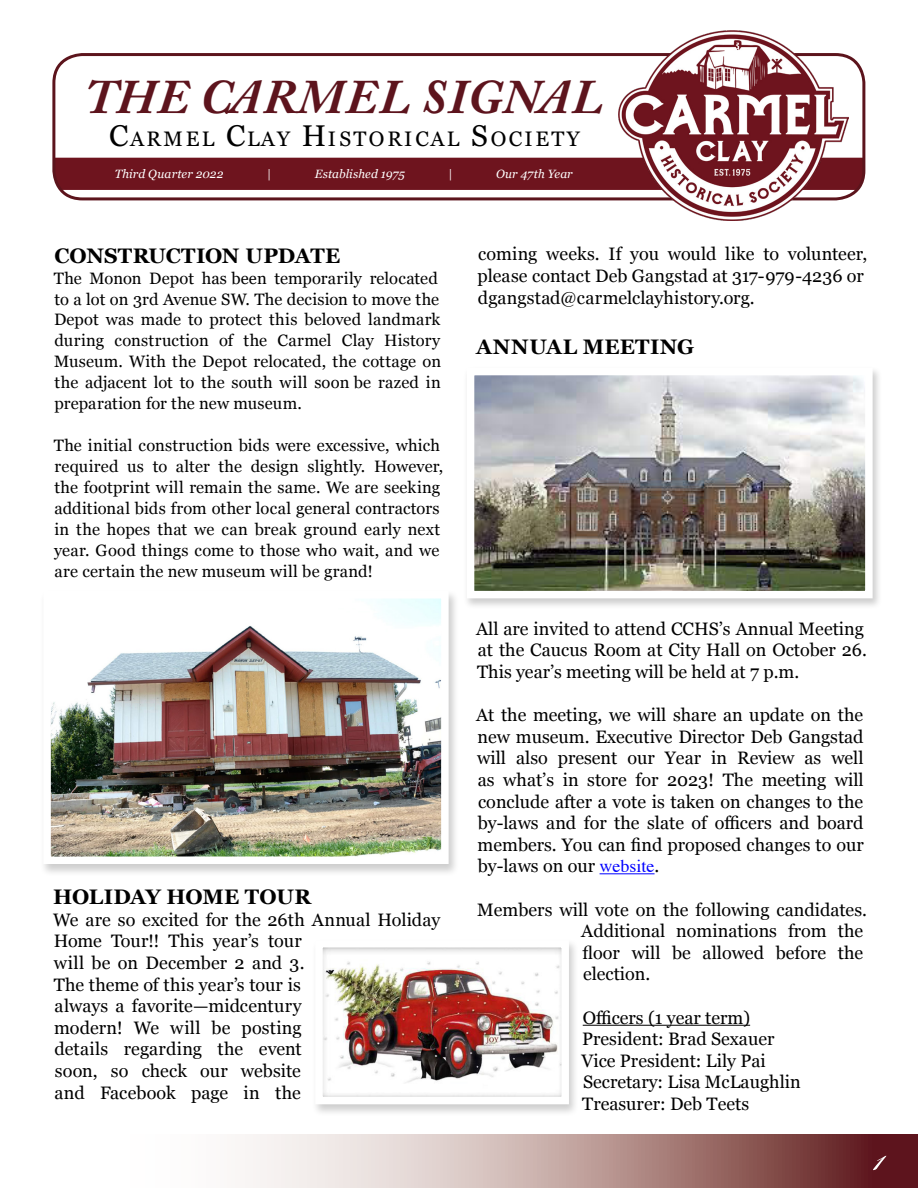
<style>
.page{position:relative;width:918px;height:1188px;background:#fff}
.page>*{position:absolute;margin:0;border:0;box-sizing:border-box;transform-origin:0 0}
.t1{font:52.5px "Bickham Script Pro";color:#fff}
.t2{font:italic 700 48px "Adobe Caslon Pro";letter-spacing:.02em;color:#5d141d}
.t3{font:700 21px "Georgia";letter-spacing:.005em;color:#000}
.t4{font:21px "Georgia";letter-spacing:.105em;color:#000}
.t5{font:700 21px "Georgia";letter-spacing:-.015em;color:#000}
.t6{font:18px/21.6px "Georgia";color:#000}
.t7{font:16.5px/20.9px "Georgia";letter-spacing:.01em;color:#000}
.t8{font:italic 12px "Georgia";letter-spacing:.005em;color:#fff}
.s1{font-size:30px}
.s2{font-family:"Times";color:#00f}
</style>
<div class="page">
<svg style="left:245px;top:1134px;width:673px;height:54px"></svg>
<hr style="left:600px;top:873px;width:55px;height:1px;background:#00f">
<hr style="left:583px;top:1025px;width:167px;height:1px;background:#000">
<svg style="left:52px;top:53px;width:813px;height:147px"></svg>
<div style="left:52px;top:158px;width:814px;height:32px;background:#6e141e"></div>
<div style="left:463px;top:366px;width:419px;height:244px;background:#000;opacity:.2"></div>
<img style="left:476px;top:377px;width:388px;height:212px">
<div style="left:467px;top:368px;width:406px;height:230px;border:8px solid #fff"></div>
<div style="left:312px;top:939px;width:268px;height:179px;background:#000;opacity:.2"></div>
<img style="left:324px;top:949px;width:236px;height:146px">
<div style="left:315px;top:940px;width:254px;height:164px;border:8px solid #fff"></div>
<div style="left:40px;top:590px;width:419px;height:287px;background:#000;opacity:.2"></div>
<img style="left:52px;top:600px;width:388px;height:255px">
<div style="left:43px;top:591px;width:406px;height:273px;border:8px solid #fff"></div>
<img style="left:618px;top:31px;width:231px;height:190px">
<h2 class="t2" style="left:85px;top:69px;width:520px">THE CARMEL SIGNAL</h2>
<p class="t4" style="left:109px;top:123px;width:472px"><span class="s1">C</span>ARMEL <span class="s1">C</span>LAY <span class="s1">H</span>ISTORICAL <span class="s1">S</span>OCIETY</p>
<p class="t8" style="left:115px;top:165px;width:110px">Third Quarter 2022</p>
<p class="t8" style="left:267px;top:165px;width:6px">|</p>
<p class="t8" style="left:315px;top:165px;width:92px">Established 1975</p>
<p class="t8" style="left:448px;top:165px;width:6px">|</p>
<p class="t8" style="left:496px;top:165px;width:78px">Our 47th Year</p>
<p class="t3" style="left:54px;top:240px;width:287px">CONSTRUCTION UPDATE</p>
<p class="t7" style="left:54px;top:267px;width:389px">The Monon Depot has been temporarily relocated to a lot on 3rd Avenue SW. The decision to move the Depot was made to protect this beloved landmark during construction of the Carmel Clay History Museum. With the Depot relocated, the cottage on the adjacent lot to the south will soon be razed in preparation for the new museum.</p>
<p class="t7" style="left:54px;top:434px;width:391px">The initial construction bids were excessive, which required us to alter the design slightly. However, the footprint will remain the same. We are seeking additional bids from other local general contractors in the hopes that we can break ground early next year. Good things come to those who wait, and we are certain the new museum will be grand!</p>
<p class="t5" style="left:53px;top:881px;width:259px">HOLIDAY HOME TOUR</p>
<p class="t6" style="left:53px;top:908px;width:389px">We are so excited for the 26th Annual Holiday<br>Home Tour!! This year’s tour<br>will be on December 2 and 3.<br>The theme of this year’s tour is<br>always a favorite—midcentury<br>modern! We will be posting<br>details regarding the event<br>soon, so check our website<br>and Facebook page in the</p>
<p class="t6" style="left:478px;top:243px;width:391px">coming weeks. If you would like to volunteer, please contact Deb Gangstad at 317-979-4236 or dgangstad@carmelclayhistory.org.</p>
<p class="t3" style="left:476px;top:331px;width:220px">ANNUAL MEETING</p>
<p class="t6" style="left:476px;top:617px;width:392px">All are invited to attend CCHS’s Annual Meeting at the Caucus Room at City Hall on October 26.<br>This year’s meeting will be held at 7 p.m.</p>
<p class="t6" style="left:476px;top:704px;width:389px;text-align:justify">At the meeting, we will share an update on the new museum. Executive Director Deb Gangstad will also present our Year in Review as well as what’s in store for 2023! The meeting will conclude after a vote is taken on changes to the by-laws and for the slate of officers and board members. You can find proposed changes to our by-laws on our <span class="s2">website</span>.</p>
<p class="t6" style="left:581px;top:898px;width:287px;text-indent:-104px">Members will vote on the following candidates.<br>Additional nominations from the floor will be allowed before the election.</p>
<p class="t6" style="left:581px;top:1006px;width:221px">Officers (1 year term)<br>President: Brad Sexauer<br>Vice President: Lily Pai<br>Secretary: Lisa McLaughlin<br>Treasurer: Deb Teets</p>
<h1 class="t1" style="left:874px;top:1121px;width:11px">1</h1>
</div>
